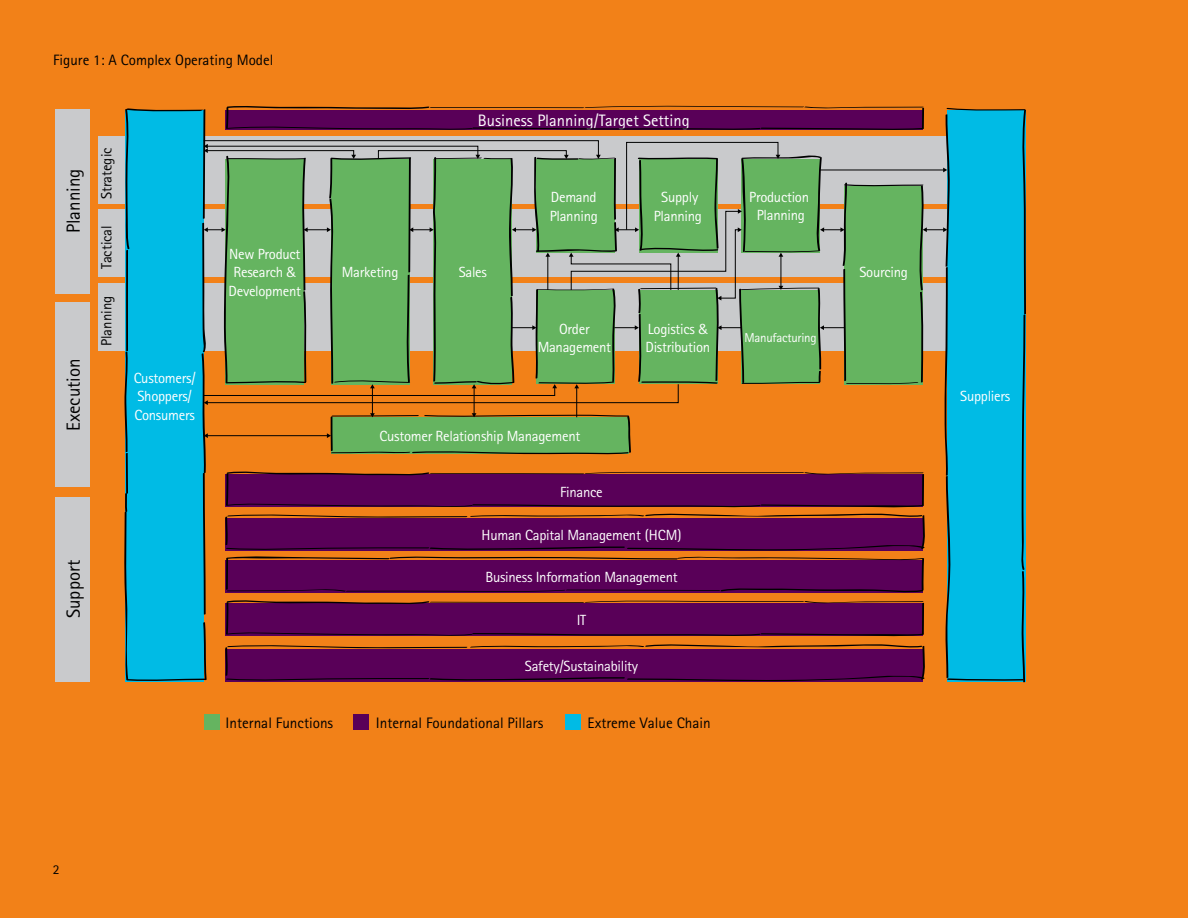
<style>
.page{position:relative;width:1188px;height:918px;background:#f28118}
.page>*{position:absolute;margin:0;border:0;box-sizing:border-box;transform-origin:0 0}
.t1{font:18.9px "Agfa Rotis Sans Serif";color:#000}
.t2{font:16.5px "Agfa Rotis Sans Serif";color:#fff}
.t3{font:15.15px "Agfa Rotis Sans Serif";color:#000}
.t4{font:15px "Agfa Rotis Sans Serif";color:#000}
.t5{font:14.7px/18.5px "Agfa Rotis Sans Serif";letter-spacing:-.02em;color:#fff;text-align:center}
.t6{font:14.7px "Agfa Rotis Sans Serif";color:#000}
.t7{font:13.5px "Agfa Rotis Sans Serif";color:#000}
.t8{font:12.9px "Agfa Rotis Sans Serif";letter-spacing:-.02em;color:#fff}
</style>
<div class="page">
<div style="left:98px;top:136px;width:868px;height:68px;background:#c9cacc"></div>
<div style="left:98px;top:210px;width:868px;height:67px;background:#c9cacc"></div>
<div style="left:98px;top:283px;width:868px;height:68px;background:#c9cacc"></div>
<div style="left:56px;top:109px;width:34px;height:184px;background:#c9cacc"></div>
<div style="left:56px;top:302px;width:34px;height:185px;background:#c9cacc"></div>
<div style="left:56px;top:497px;width:34px;height:184px;background:#c9cacc"></div>
<div style="left:204px;top:714px;width:16px;height:15px;background:#65b460"></div>
<div style="left:353px;top:714px;width:16px;height:15px;background:#590058"></div>
<div style="left:565px;top:714px;width:15px;height:15px;background:#00bbe5"></div>
<svg style="left:124px;top:105px;width:902px;height:578px"></svg>
<p class="t4" style="left:53px;top:51px;width:222px">Figure 1: A Complex Operating Model</p>
<p class="t1" style="left:62px;top:233px;width:66px;rotate:-90deg">Planning</p>
<p class="t1" style="left:62px;top:431px;width:74px;rotate:-90deg">Execution</p>
<p class="t6" style="left:98px;top:199px;width:53px;rotate:-90deg">Strategic</p>
<p class="t6" style="left:98px;top:269px;width:45px;rotate:-90deg">Tactical</p>
<p class="t6" style="left:98px;top:346px;width:52px;rotate:-90deg">Planning</p>
<p class="t5" style="left:134px;top:368px;width:64px;text-align:left">Customers/<br>Shoppers/<br>Consumers</p>
<p class="t5" style="left:229px;top:245px;width:74px">New Product<br>Research &amp;<br>Development</p>
<p class="t1" style="left:62px;top:618px;width:60px;rotate:-90deg">Support</p>
<p class="t2" style="left:478px;top:111px;width:213px">Business Planning/Target Setting</p>
<p class="t5" style="left:550px;top:188px;width:50px;text-align:left">Demand<br>Planning</p>
<p class="t5" style="left:654px;top:188px;width:50px">Supply<br>Planning</p>
<p class="t5" style="left:749px;top:188px;width:61px;line-height:17.7px">Production<br>Planning</p>
<p class="t5" style="left:342px;top:263px;width:58px">Marketing</p>
<p class="t5" style="left:459px;top:263px;width:30px">Sales</p>
<p class="t5" style="left:859px;top:263px;width:50px">Sourcing</p>
<p class="t5" style="left:538px;top:319px;width:75px">Order<br>Management</p>
<p class="t5" style="left:646px;top:319px;width:66px;text-align:left">Logistics &amp;<br>Distribution</p>
<p class="t8" style="left:745px;top:330px;width:74px">Manufacturing</p>
<p class="t5" style="left:380px;top:427px;width:202px">Customer Relationship Management</p>
<p class="t5" style="left:560px;top:482px;width:44px">Finance</p>
<p class="t5" style="left:482px;top:525px;width:201px">Human Capital Management (HCM)</p>
<p class="t5" style="left:485px;top:568px;width:194px">Business Information Management</p>
<p class="t5" style="left:577px;top:611px;width:11px">IT</p>
<p class="t5" style="left:525px;top:656px;width:115px">Safety/Sustainability</p>
<p class="t3" style="left:226px;top:714px;width:109px">Internal Functions</p>
<p class="t3" style="left:376px;top:714px;width:169px">Internal Foundational Pillars</p>
<p class="t3" style="left:588px;top:714px;width:125px">Extreme Value Chain</p>
<p class="t5" style="left:960px;top:387px;width:52px">Suppliers</p>
<p class="t7" style="left:53px;top:862px;width:8px">2</p>
</div>
